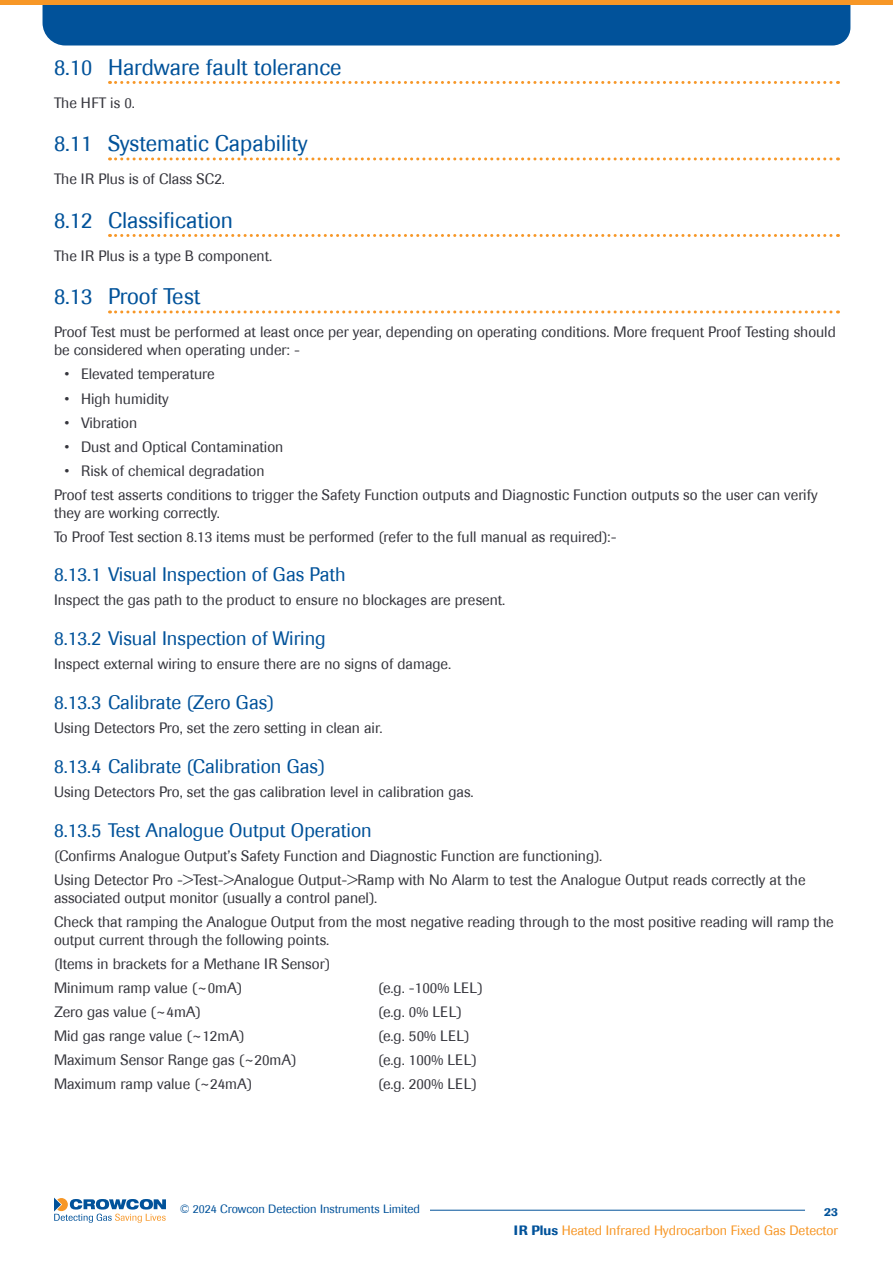
<style>
.page{position:relative;width:893px;height:1263px;background:#fff}
.page>*{position:absolute;margin:0;border:0;box-sizing:border-box;transform-origin:0 0}
.t1{font:22.5px "Imago";color:#01529a}
.t2{font:19.5px "Imago";color:#01529a}
.Body_text{font:15px/18px "Imago";color:#36363d}
.t3{font:13.5px "Imago";color:#f79727}
.t4{font:12px "Imago";color:#01529a}
.t5{font:500 12px "Imago";color:#01529a}
.s1{font-weight:500;color:#01529a}
</style>
<div class="page">
<hr style="left:430px;top:1210px;width:375px;height:1px;background:#01529a">
<svg style="left:54px;top:1197px;width:112px;height:26px"></svg>
<div style="left:43px;top:4px;width:807px;height:41px;background:#01529a"></div>
<hr style="left:0;top:0;width:893px;height:4px;background:#f79727">
<svg style="left:110px;top:81px;width:728px;height:3px"></svg>
<svg style="left:110px;top:157px;width:728px;height:3px"></svg>
<svg style="left:110px;top:234px;width:728px;height:3px"></svg>
<svg style="left:110px;top:310px;width:728px;height:3px"></svg>
<p class="t1" style="left:54px;top:54px;width:289px">8.10 Hardware fault tolerance</p>
<p class="Body_text" style="left:54px;top:94px;width:82px">The HFT is 0.</p>
<p class="t1" style="left:54px;top:131px;width:255px">8.11 Systematic Capability</p>
<p class="Body_text" style="left:54px;top:170px;width:172px">The IR Plus is of Class SC2.</p>
<p class="t1" style="left:54px;top:207px;width:181px">8.12 Classification</p>
<p class="Body_text" style="left:54px;top:247px;width:220px">The IR Plus is a type B component.</p>
<p class="t1" style="left:54px;top:284px;width:148px">8.13 Proof Test</p>
<p class="Body_text" style="left:54px;top:323px;width:783px">Proof Test must be performed at least once per year, depending on operating conditions. More frequent Proof Testing should be considered when operating under: -</p>
<p class="Body_text" style="left:64px;top:365px;width:152px">• Elevated temperature</p>
<p class="Body_text" style="left:64px;top:389px;width:106px">• High humidity</p>
<p class="Body_text" style="left:64px;top:413px;width:74px">• Vibration</p>
<p class="Body_text" style="left:64px;top:437px;width:220px">• Dust and Optical Contamination</p>
<p class="Body_text" style="left:64px;top:461px;width:201px">• Risk of chemical degradation</p>
<p class="Body_text" style="left:54px;top:485px;width:765px">Proof test asserts conditions to trigger the Safety Function outputs and Diagnostic Function outputs so the user can verify they are working correctly.</p>
<p class="Body_text" style="left:54px;top:527px;width:564px">To Proof Test section 8.13 items must be performed (refer to the full manual as required):-</p>
<p class="t2" style="left:54px;top:563px;width:293px">8.13.1 Visual Inspection of Gas Path</p>
<p class="Body_text" style="left:54px;top:591px;width:453px">Inspect the gas path to the product to ensure no blockages are present.</p>
<p class="t2" style="left:54px;top:627px;width:273px">8.13.2 Visual Inspection of Wiring</p>
<p class="Body_text" style="left:54px;top:655px;width:399px">Inspect external wiring to ensure there are no signs of damage.</p>
<p class="t2" style="left:54px;top:691px;width:221px">8.13.3 Calibrate (Zero Gas)</p>
<p class="Body_text" style="left:54px;top:719px;width:330px">Using Detectors Pro, set the zero setting in clean air.</p>
<p class="t2" style="left:54px;top:755px;width:272px">8.13.4 Calibrate (Calibration Gas)</p>
<p class="Body_text" style="left:54px;top:783px;width:421px">Using Detectors Pro, set the gas calibration level in calibration gas.</p>
<p class="t2" style="left:54px;top:819px;width:319px">8.13.5 Test Analogue Output Operation</p>
<p class="Body_text" style="left:54px;top:847px;width:550px">(Confirms Analogue Output’s Safety Function and Diagnostic Function are functioning).</p>
<p class="Body_text" style="left:54px;top:871px;width:753px">Using Detector Pro -&gt;Test-&gt;Analogue Output-&gt;Ramp with No Alarm to test the Analogue Output reads correctly at the associated output monitor (usually a control panel).</p>
<p class="Body_text" style="left:54px;top:913px;width:781px">Check that ramping the Analogue Output from the most negative reading through to the most positive reading will ramp the output current through the following points.</p>
<p class="Body_text" style="left:54px;top:955px;width:277px">(Items in brackets for a Methane IR Sensor)</p>
<p class="Body_text" style="left:54px;top:979px;width:189px">Minimum ramp value (~0mA)</p>
<p class="Body_text" style="left:378px;top:979px;width:106px">(e.g. -100% LEL)</p>
<p class="Body_text" style="left:54px;top:1003px;width:148px">Zero gas value (~4mA)</p>
<p class="Body_text" style="left:378px;top:1003px;width:85px">(e.g. 0% LEL)</p>
<p class="Body_text" style="left:54px;top:1027px;width:192px">Mid gas range value (~12mA)</p>
<p class="Body_text" style="left:378px;top:1027px;width:93px">(e.g. 50% LEL)</p>
<p class="Body_text" style="left:54px;top:1051px;width:244px">Maximum Sensor Range gas (~20mA)</p>
<p class="Body_text" style="left:378px;top:1051px;width:100px">(e.g. 100% LEL)</p>
<p class="Body_text" style="left:54px;top:1075px;width:199px">Maximum ramp value (~24mA)</p>
<p class="Body_text" style="left:378px;top:1075px;width:100px">(e.g. 200% LEL)</p>
<p class="t4" style="left:180px;top:1202px;width:242px">© 2024 Crowcon Detection Instruments Limited</p>
<p class="t5" style="left:824px;top:1204px;width:15px">23</p>
<p class="t3" style="left:514px;top:1222px;width:326px"><span class="s1">IR Plus</span> Heated Infrared Hydrocarbon Fixed Gas Detector</p>
</div>
